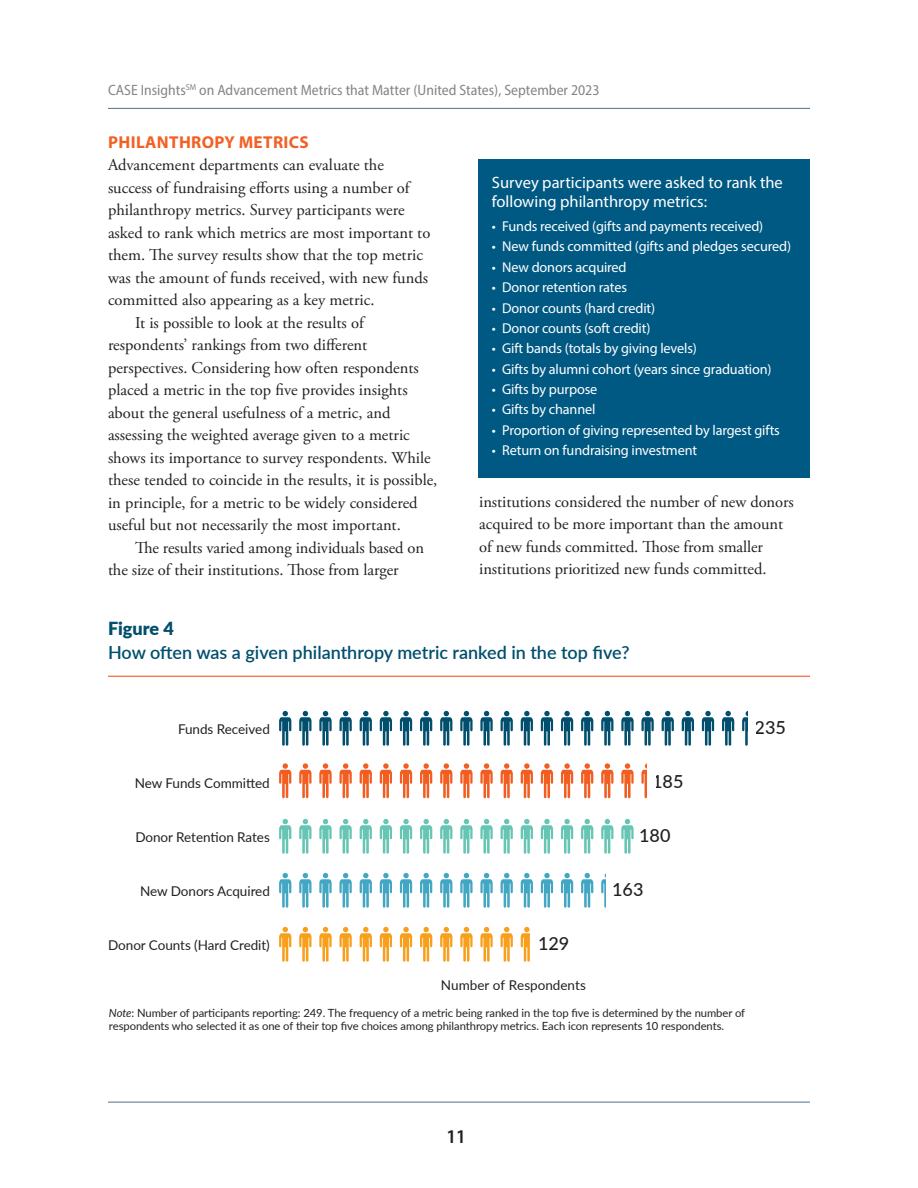
<style>
.page{position:relative;width:918px;height:1188px;background:#fff}
.page>*{position:absolute;margin:0;border:0;box-sizing:border-box;transform-origin:0 0}
.t1{font:600 semi-condensed 19.5px "Myriad Pro";color:#231f20}
._2020_Briefs__Figure_Head_1{font:600 18px/24px "Lato";color:#014e6d}
.t2{font:500 18px "Lato";color:#231f20}
._2020_Briefs__B-Level_Head{font:700 17.25px "Myriad Pro";letter-spacing:.02em;color:#f26024}
.NEW_White_Papers_Body_body{font:16.5px/22.5px "Adobe Garamond Pro";color:#231f20}
._2020_Briefs__Body_Text_NOINDENT{font:16.5px/19.5px "Myriad Pro";color:#fff}
.t3{font:semi-condensed 15px "Myriad Pro";color:#838588}
._2020_Briefs__Body_Text_NOINDENT-2{font:14.25px "Myriad Pro";letter-spacing:-.01em;color:#fff}
.t4{font:13.5px "Lato";letter-spacing:-.005em;color:#231f20}
.t5{font:11.25px/13.5px "Lato";letter-spacing:-.005em;color:#231f20}
.s1{font-weight:900}
.s2{font-style:italic}
</style>
<div class="page">
<div style="left:478px;top:159px;width:332px;height:318px;background:#005983"></div>
<hr style="left:108px;top:676px;width:702px;height:1px;background:#f25d21">
<svg style="left:722px;top:711px;width:12px;height:35px"></svg>
<svg style="left:702px;top:711px;width:12px;height:35px"></svg>
<svg style="left:682px;top:711px;width:12px;height:35px"></svg>
<svg style="left:662px;top:711px;width:12px;height:35px"></svg>
<svg style="left:641px;top:711px;width:13px;height:35px"></svg>
<svg style="left:621px;top:711px;width:13px;height:35px"></svg>
<svg style="left:601px;top:711px;width:12px;height:35px"></svg>
<svg style="left:581px;top:711px;width:12px;height:35px"></svg>
<svg style="left:561px;top:711px;width:12px;height:35px"></svg>
<svg style="left:541px;top:711px;width:12px;height:35px"></svg>
<svg style="left:521px;top:711px;width:12px;height:35px"></svg>
<svg style="left:501px;top:711px;width:12px;height:35px"></svg>
<svg style="left:480px;top:711px;width:13px;height:35px"></svg>
<svg style="left:460px;top:711px;width:13px;height:35px"></svg>
<svg style="left:440px;top:711px;width:12px;height:35px"></svg>
<svg style="left:420px;top:711px;width:12px;height:35px"></svg>
<svg style="left:400px;top:711px;width:12px;height:35px"></svg>
<svg style="left:380px;top:711px;width:12px;height:35px"></svg>
<svg style="left:360px;top:711px;width:12px;height:35px"></svg>
<svg style="left:339px;top:711px;width:13px;height:35px"></svg>
<svg style="left:319px;top:711px;width:13px;height:35px"></svg>
<svg style="left:299px;top:711px;width:13px;height:35px"></svg>
<svg style="left:279px;top:711px;width:12px;height:35px"></svg>
<svg style="left:641px;top:763px;width:6px;height:35px"></svg>
<svg style="left:621px;top:763px;width:13px;height:35px"></svg>
<svg style="left:601px;top:763px;width:12px;height:35px"></svg>
<svg style="left:581px;top:763px;width:12px;height:35px"></svg>
<svg style="left:561px;top:763px;width:12px;height:35px"></svg>
<svg style="left:541px;top:763px;width:12px;height:35px"></svg>
<svg style="left:521px;top:763px;width:12px;height:35px"></svg>
<svg style="left:501px;top:763px;width:12px;height:35px"></svg>
<svg style="left:480px;top:763px;width:13px;height:35px"></svg>
<svg style="left:460px;top:763px;width:13px;height:35px"></svg>
<svg style="left:440px;top:763px;width:12px;height:35px"></svg>
<svg style="left:420px;top:763px;width:12px;height:35px"></svg>
<svg style="left:400px;top:763px;width:12px;height:35px"></svg>
<svg style="left:380px;top:763px;width:12px;height:35px"></svg>
<svg style="left:360px;top:763px;width:12px;height:35px"></svg>
<svg style="left:339px;top:763px;width:13px;height:35px"></svg>
<svg style="left:319px;top:763px;width:13px;height:35px"></svg>
<svg style="left:299px;top:763px;width:13px;height:35px"></svg>
<svg style="left:279px;top:763px;width:12px;height:35px"></svg>
<svg style="left:621px;top:819px;width:13px;height:35px"></svg>
<svg style="left:601px;top:819px;width:12px;height:35px"></svg>
<svg style="left:581px;top:819px;width:12px;height:35px"></svg>
<svg style="left:561px;top:819px;width:12px;height:35px"></svg>
<svg style="left:541px;top:819px;width:12px;height:35px"></svg>
<svg style="left:521px;top:819px;width:12px;height:35px"></svg>
<svg style="left:501px;top:819px;width:12px;height:35px"></svg>
<svg style="left:480px;top:819px;width:13px;height:35px"></svg>
<svg style="left:460px;top:819px;width:13px;height:35px"></svg>
<svg style="left:440px;top:819px;width:12px;height:35px"></svg>
<svg style="left:420px;top:819px;width:12px;height:35px"></svg>
<svg style="left:400px;top:819px;width:12px;height:35px"></svg>
<svg style="left:380px;top:819px;width:12px;height:35px"></svg>
<svg style="left:360px;top:819px;width:12px;height:35px"></svg>
<svg style="left:339px;top:819px;width:13px;height:35px"></svg>
<svg style="left:319px;top:819px;width:13px;height:35px"></svg>
<svg style="left:299px;top:819px;width:13px;height:35px"></svg>
<svg style="left:279px;top:819px;width:12px;height:35px"></svg>
<svg style="left:601px;top:873px;width:5px;height:35px"></svg>
<svg style="left:581px;top:873px;width:12px;height:35px"></svg>
<svg style="left:561px;top:873px;width:12px;height:35px"></svg>
<svg style="left:541px;top:873px;width:12px;height:35px"></svg>
<svg style="left:521px;top:873px;width:12px;height:35px"></svg>
<svg style="left:501px;top:873px;width:12px;height:35px"></svg>
<svg style="left:480px;top:873px;width:13px;height:35px"></svg>
<svg style="left:460px;top:873px;width:13px;height:35px"></svg>
<svg style="left:440px;top:873px;width:12px;height:35px"></svg>
<svg style="left:420px;top:873px;width:12px;height:35px"></svg>
<svg style="left:400px;top:873px;width:12px;height:35px"></svg>
<svg style="left:380px;top:873px;width:12px;height:35px"></svg>
<svg style="left:360px;top:873px;width:12px;height:35px"></svg>
<svg style="left:339px;top:873px;width:13px;height:35px"></svg>
<svg style="left:319px;top:873px;width:13px;height:35px"></svg>
<svg style="left:299px;top:873px;width:13px;height:35px"></svg>
<svg style="left:279px;top:873px;width:12px;height:35px"></svg>
<svg style="left:521px;top:927px;width:9px;height:35px"></svg>
<svg style="left:501px;top:927px;width:12px;height:35px"></svg>
<svg style="left:480px;top:927px;width:13px;height:35px"></svg>
<svg style="left:460px;top:927px;width:13px;height:35px"></svg>
<svg style="left:440px;top:927px;width:12px;height:35px"></svg>
<svg style="left:420px;top:927px;width:12px;height:35px"></svg>
<svg style="left:400px;top:927px;width:12px;height:35px"></svg>
<svg style="left:380px;top:927px;width:12px;height:35px"></svg>
<svg style="left:360px;top:927px;width:12px;height:35px"></svg>
<svg style="left:339px;top:927px;width:13px;height:35px"></svg>
<svg style="left:319px;top:927px;width:13px;height:35px"></svg>
<svg style="left:299px;top:927px;width:13px;height:35px"></svg>
<svg style="left:279px;top:927px;width:12px;height:35px"></svg>
<svg style="left:742px;top:711px;width:6px;height:35px"></svg>
<hr style="left:108px;top:108px;width:702px;height:1px;background:#4e708b">
<hr style="left:108px;top:1102px;width:702px;height:1px;background:#4e708b">
<p class="t3" style="left:108px;top:81px;width:493px">CASE Insights<sup>SM</sup> on Advancement Metrics that Matter (United States), September 2023</p>
<p class="_2020_Briefs__B-Level_Head" style="left:108px;top:131px;width:202px">PHILANTHROPY METRICS</p>
<p class="NEW_White_Papers_Body_body" style="left:108px;top:155px;width:324px">Advancement departments can evaluate the success of fundraising efforts using a number of philanthropy metrics. Survey participants were asked to rank which metrics are most important to them. The survey results show that the top metric was the amount of funds received, with new funds committed also appearing as a key metric.</p>
<p class="NEW_White_Papers_Body_body" style="left:108px;top:312px;width:331px;text-indent:27px">It is possible to look at the results of respondents’ rankings from two different perspectives. Considering how often respondents placed a metric in the top five provides insights about the general usefulness of a metric, and assessing the weighted average given to a metric shows its importance to survey respondents. While these tended to coincide in the results, it is possible, in principle, for a metric to be widely considered useful but not necessarily the most important.</p>
<p class="NEW_White_Papers_Body_body" style="left:108px;top:537px;width:318px;text-indent:27px">The results varied among individuals based on the size of their institutions. Those from larger</p>
<p class="_2020_Briefs__Body_Text_NOINDENT" style="left:492px;top:172px;width:292px">Survey participants were asked to rank the following philanthropy metrics:</p>
<p class="_2020_Briefs__Body_Text_NOINDENT-2" style="left:492px;top:217px;width:273px">• Funds received (gifts and payments received)</p>
<p class="_2020_Briefs__Body_Text_NOINDENT-2" style="left:492px;top:238px;width:301px">• New funds committed (gifts and pledges secured)</p>
<p class="_2020_Briefs__Body_Text_NOINDENT-2" style="left:492px;top:258px;width:136px">• New donors acquired</p>
<p class="_2020_Briefs__Body_Text_NOINDENT-2" style="left:492px;top:279px;width:137px">• Donor retention rates</p>
<p class="_2020_Briefs__Body_Text_NOINDENT-2" style="left:492px;top:299px;width:165px">• Donor counts (hard credit)</p>
<p class="_2020_Briefs__Body_Text_NOINDENT-2" style="left:492px;top:319px;width:160px">• Donor counts (soft credit)</p>
<p class="_2020_Briefs__Body_Text_NOINDENT-2" style="left:492px;top:340px;width:207px">• Gift bands (totals by giving levels)</p>
<p class="_2020_Briefs__Body_Text_NOINDENT-2" style="left:492px;top:360px;width:281px">• Gifts by alumni cohort (years since graduation)</p>
<p class="_2020_Briefs__Body_Text_NOINDENT-2" style="left:492px;top:380px;width:107px">• Gifts by purpose</p>
<p class="_2020_Briefs__Body_Text_NOINDENT-2" style="left:492px;top:401px;width:105px">• Gifts by channel</p>
<p class="_2020_Briefs__Body_Text_NOINDENT-2" style="left:492px;top:421px;width:289px">• Proportion of giving represented by largest gifts</p>
<p class="_2020_Briefs__Body_Text_NOINDENT-2" style="left:492px;top:441px;width:207px">• Return on fundraising investment</p>
<p class="NEW_White_Papers_Body_body" style="left:479px;top:491px;width:316px">institutions considered the number of new donors acquired to be more important than the amount of new funds committed. Those from smaller institutions prioritized new funds committed.</p>
<p class="_2020_Briefs__Figure_Head_1" style="left:108px;top:616px;width:523px"><span class="s1">Figure 4<br></span>How often was a given philanthropy metric ranked in the top five?</p>
<p class="t4" style="left:178px;top:719px;width:93px">Funds Received</p>
<p class="t4" style="left:135px;top:773px;width:137px">New Funds Committed</p>
<p class="t2" style="left:652px;top:768px;width:33px">185</p>
<p class="t4" style="left:135px;top:827px;width:136px">Donor Retention Rates</p>
<p class="t2" style="left:639px;top:822px;width:33px">180</p>
<p class="t2" style="left:755px;top:714px;width:33px">235</p>
<p class="t4" style="left:140px;top:881px;width:131px">New Donors Acquired</p>
<p class="t4" style="left:108px;top:936px;width:163px">Donor Counts (Hard Credit)</p>
<p class="t2" style="left:538px;top:931px;width:33px">129</p>
<p class="t4" style="left:441px;top:975px;width:146px">Number of Respondents</p>
<p class="t2" style="left:612px;top:876px;width:33px">163</p>
<p class="t5" style="left:109px;top:1005px;width:638px"><span class="s2">Note</span>: Number of participants reporting: 249. The frequency of a metric being ranked in the top five is determined by the number of respondents who selected it as one of their top five choices among philanthropy metrics. Each icon represents 10 respondents.</p>
<p class="t1" style="left:447px;top:1125px;width:21px">11</p>
</div>
